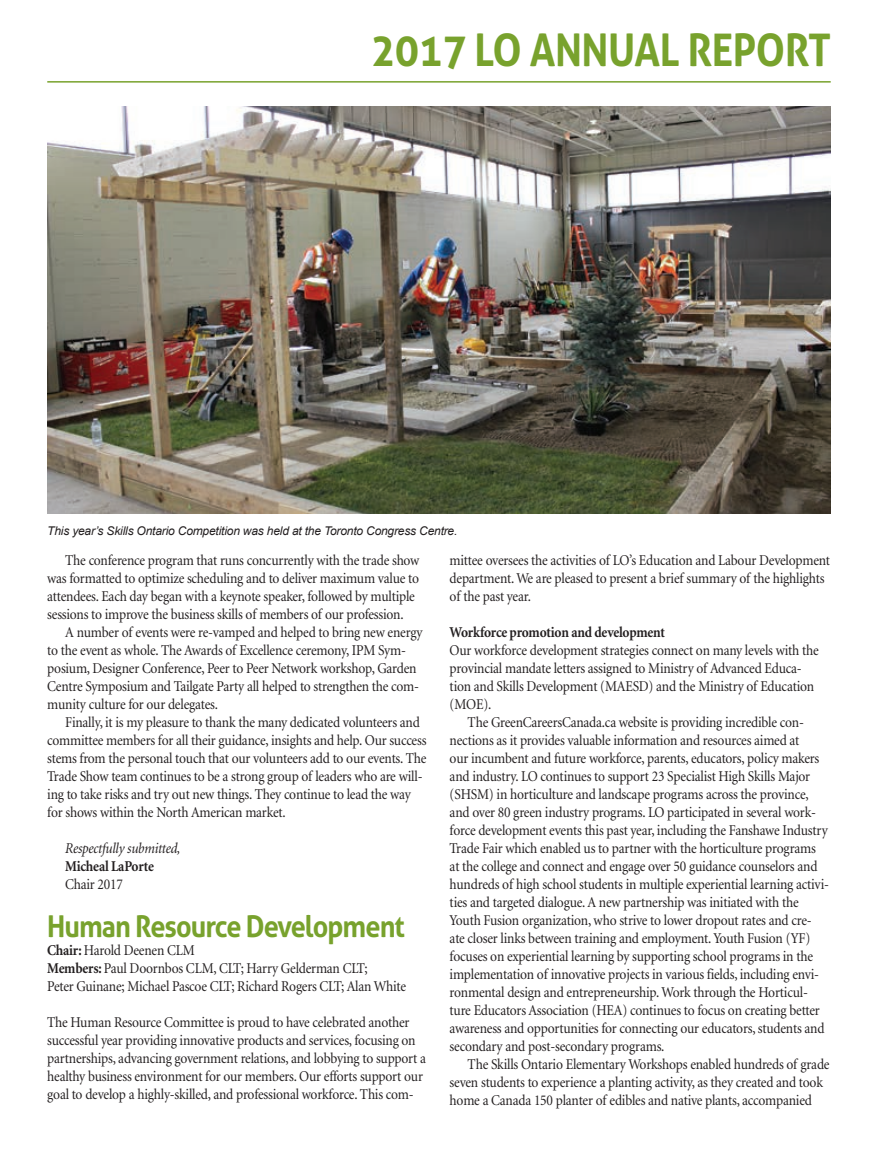
<style>
.page{position:relative;width:878px;height:1175px;background:#fff}
.page>*{position:absolute;margin:0;border:0;box-sizing:border-box;transform-origin:0 0}
.t1{font:700 45px "Aller";letter-spacing:-.015em;color:#78a22d;scale:.9 1}
.t2{font:700 30px "Aller";letter-spacing:-.035em;color:#78a22d;scale:.9 1}
.t3{font:15px/18px "Minion LT";letter-spacing:-.015em;color:#231f20;scale:.9 1}
.t4{font:700 15px "Minion LT";letter-spacing:-.015em;color:#231f20;scale:.9 1}
.t5{font:italic 15px "Minion LT";letter-spacing:-.015em;color:#231f20;scale:.9 1}
.t6{font:italic 12px "Arial";letter-spacing:-.015em;color:#231f20}
.s1{font-weight:700}
</style>
<div class="page">
<hr style="left:47px;top:81px;width:783px;height:2px;background:#78a22d">
<img style="left:47px;top:107px;width:783px;height:406px">
<h1 class="t1" style="left:371px;top:22px;width:512px">2017 LO ANNUAL REPORT</h1>
<p class="t6" style="left:47px;top:523px;width:411px">This year’s Skills Ontario Competition was held at the Toronto Congress Centre.</p>
<p class="t3" style="left:47px;top:552px;width:415px;text-indent:18px">The conference program that runs concurrently with the trade show was formatted to optimize scheduling and to deliver maximum value to attendees. Each day began with a keynote speaker, followed by multiple sessions to improve the business skills of members of our profession.</p>
<p class="t3" style="left:47px;top:624px;width:418px;text-indent:18px">A number of events were re-vamped and helped to bring new energy to the event as whole. The Awards of Excellence ceremony, IPM Sym&shy;posium, Designer Conference, Peer to Peer Network workshop, Garden Centre Symposium and Tailgate Party all helped to strengthen the com&shy;munity culture for our delegates.</p>
<p class="t3" style="left:47px;top:714px;width:423px;text-indent:18px">Finally, it is my pleasure to thank the many dedicated volunteers and committee members for all their guidance, insights and help. Our success stems from the personal touch that our volunteers add to our events. The Trade Show team continues to be a strong group of leaders who are will&shy;ing to take risks and try out new things. They continue to lead the way for shows within the North American market.</p>
<p class="t5" style="left:65px;top:841px;width:129px">Respectfully submitted,</p>
<p class="t4" style="left:65px;top:858px;width:100px">Micheal LaPorte</p>
<p class="t3" style="left:65px;top:876px;width:66px">Chair 2017</p>
<h2 class="t2" style="left:47px;top:908px;width:399px">Human Resource Development</h2>
<p class="t3" style="left:47px;top:942px;width:400px"><span class="s1">Chair:</span> Harold Deenen CLM<br><span class="s1">Members:</span> Paul Doornbos CLM, CLT; Harry Gelderman CLT;<br>Peter Guinane; Michael Pascoe CLT; Richard Rogers CLT; Alan White</p>
<p class="t3" style="left:47px;top:1014px;width:422px">The Human Resource Committee is proud to have celebrated another successful year providing innovative products and services, focusing on partnerships, advancing government relations, and lobbying to support a healthy business environment for our members. Our efforts support our goal to develop a highly-skilled, and professional workforce. This com-</p>
<p class="t3" style="left:449px;top:552px;width:424px">mittee oversees the activities of LO’s Education and Labour Development department. We are pleased to present a brief summary of the highlights of the past year.</p>
<p class="t4" style="left:449px;top:624px;width:241px">Workforce promotion and development</p>
<p class="t3" style="left:449px;top:642px;width:411px">Our workforce development strategies connect on many levels with the provincial mandate letters assigned to Ministry of Advanced Educa&shy;tion and Skills Development (MAESD) and the Ministry of Education (MOE).</p>
<p class="t3" style="left:449px;top:714px;width:423px;text-indent:18px">The GreenCareersCanada.ca website is providing incredible con&shy;nections as it provides valuable information and resources aimed at<br>our incumbent and future workforce, parents, educators, policy makers and industry. LO continues to support 23 Specialist High Skills Major (SHSM) in horticulture and landscape programs across the province, and over 80 green industry programs. LO participated in several work&shy;force development events this past year, including the Fanshawe Industry Trade Fair which enabled us to partner with the horticulture programs at the college and connect and engage over 50 guidance counselors and hundreds of high school students in multiple experiential learning activi&shy;ties and targeted dialogue. A new partnership was initiated with the Youth Fusion organization, who strive to lower dropout rates and cre&shy;ate closer links between training and employment. Youth Fusion (YF) focuses on experiential learning by supporting school programs in the implementation of innovative projects in various fields, including envi&shy;ronmental design and entrepreneurship. Work through the Horticul&shy;ture Educators Association (HEA) continues to focus on creating better awareness and opportunities for connecting our educators, students and secondary and post-secondary programs.</p>
<p class="t3" style="left:449px;top:1056px;width:423px;text-indent:18px">The Skills Ontario Elementary Workshops enabled hundreds of grade seven students to experience a planting activity, as they created and took home a Canada 150 planter of edibles and native plants, accompanied</p>
</div>
